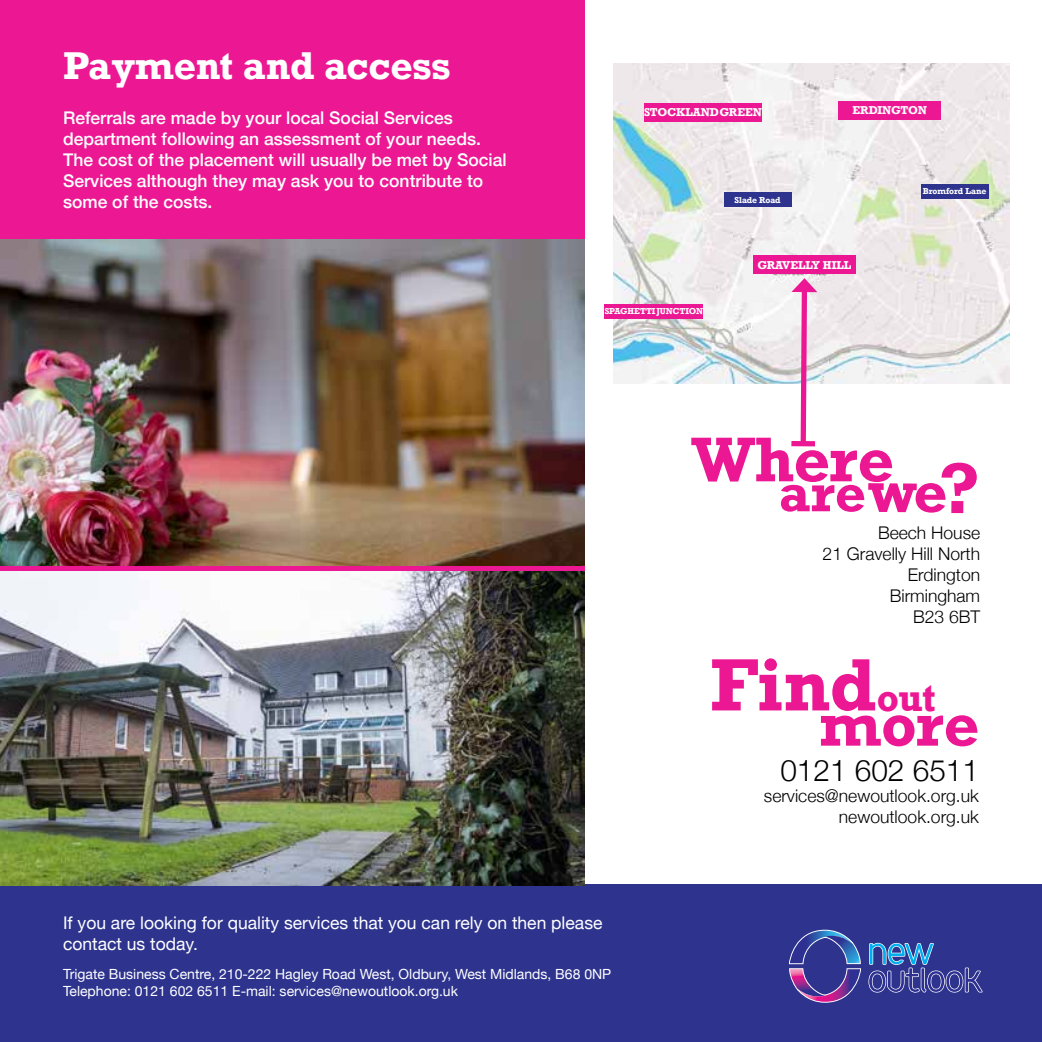
<style>
.page{position:relative;width:1042px;height:1042px;background:#fff}
.page>*{position:absolute;margin:0;border:0;box-sizing:border-box;transform-origin:0 0}
.t1{font:700 69.48px "Rockwell";color:#ec1893}
.t2{font:700 59.32px "Rockwell";letter-spacing:-.01em;color:#ec1893}
.t3{font:700 57.93px "Rockwell";color:#ec1893}
.t4{font:700 50.4px "Rockwell";color:#ec1893}
.t5{font:700 36.4px "Rockwell";color:#fff}
.t6{font:300 29.75px "Helvetica Neue";color:#000}
.t7{font:500 17.5px/21px "Helvetica Neue";color:#fff}
.t8{font:300 17.5px/21px "Helvetica Neue";color:#000;text-align:right}
.t9{font:17.5px/21px "Helvetica Neue";color:#fff}
.t10{font:14px/16.8px "Helvetica Neue";color:#fff}
.t11{font:700 10.67px "Rockwell";letter-spacing:-.005em;color:#fff}
.t12{font:700 10.67px "Rockwell";letter-spacing:-.025em;color:#fff}
.t13{font:700 8.05px "Rockwell";letter-spacing:-.015em;color:#fff}
.s1{font-size:54.95px}
.s2{font-size:67.38px}
.s3{font-size:36.23px}
</style>
<div class="page">
<div style="left:0;top:0;width:584px;height:892px;background:#ec1893"></div>
<div style="left:0;top:884px;width:1042px;height:158px;background:#2e348e"></div>
<svg style="left:789px;top:929px;width:73px;height:73px"></svg>
<svg style="left:868px;top:942px;width:115px;height:51px"></svg>
<hr style="left:1041px;top:0;width:1px;height:482px;background:#2e348e">
<img style="left:614px;top:63px;width:395px;height:320px">
<svg style="left:791px;top:278px;width:26px;height:169px"></svg>
<div style="left:753px;top:255px;width:102px;height:19px;background:#ec1893"></div>
<div style="left:605px;top:304px;width:98px;height:14px;background:#ec1893"></div>
<div style="left:921px;top:184px;width:67px;height:14px;background:#2e348e"></div>
<div style="left:724px;top:193px;width:67px;height:14px;background:#2e348e"></div>
<div style="left:838px;top:101px;width:103px;height:19px;background:#ec1893"></div>
<div style="left:644px;top:103px;width:118px;height:19px;background:#ec1893"></div>
<img style="left:0;top:572px;width:584px;height:313px">
<img style="left:0;top:239px;width:584px;height:327px">
<h3 class="t5" style="left:63px;top:55px;width:389px">Payment and access</h3>
<p class="t7" style="left:63px;top:107px;width:445px">Referrals are made by your local Social Services department following an assessment of your needs.<br>The cost of the placement will usually be met by Social Services although they may ask you to contribute to some of the costs.</p>
<p class="t11" style="left:644px;top:109px;width:119px">STOCKLAND GREEN</p>
<p class="t12" style="left:852px;top:107px;width:76px">ERDINGTON</p>
<p class="t13" style="left:605px;top:309px;width:100px">SPAGHETTI JUNCTION</p>
<p class="t13" style="left:734px;top:197px;width:48px">Slade Road</p>
<p class="t11" style="left:757px;top:261px;width:95px">GRAVELLY HILL</p>
<p class="t13" style="left:923px;top:189px;width:65px">Bromford Lane</p>
<h2 class="t2" style="left:691px;top:441px;width:204px">Where</h2>
<h3 class="t4" style="left:779px;top:477px;width:203px">are<span class="s1">we</span><span class="s2">?</span></h3>
<p class="t8" style="left:822px;top:522px;width:159px">Beech House<br>21 Gravelly Hill North<br>Erdington<br>Birmingham<br>B23 6BT</p>
<h1 class="t1" style="left:710px;top:663px;width:227px">Find<span class="s3">out</span></h1>
<h3 class="t3" style="left:819px;top:706px;width:161px">more</h3>
<h3 class="t6" style="left:780px;top:752px;width:200px">0121 602 6511</h3>
<p class="t8" style="left:764px;top:785px;width:216px">services@newoutlook.org.uk newoutlook.org.uk</p>
<p class="t9" style="left:63px;top:912px;width:541px">If you are looking for quality services that you can rely on then please contact us today.</p>
<p class="t10" style="left:63px;top:965px;width:550px">Trigate Business Centre, 210-222 Hagley Road West, Oldbury, West Midlands, B68 0NP<br>Telephone: 0121 602 6511 E-mail: services@newoutlook.org.uk</p>
</div>
